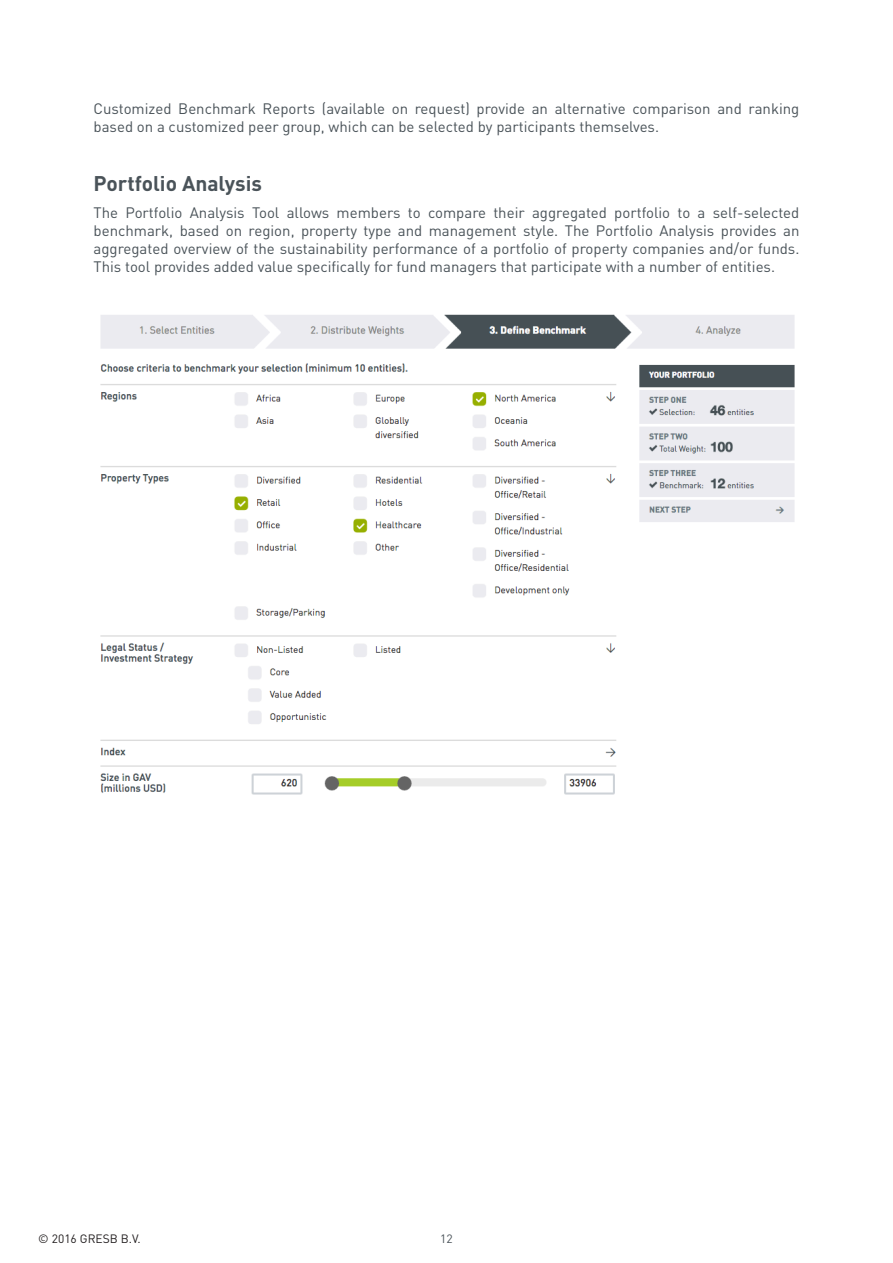
<style>
.page{position:relative;width:893px;height:1263px;background:#fff}
.page>*{position:absolute;margin:0;border:0;box-sizing:border-box;transform-origin:0 0}
.Subtitle{font:700 21px "DIN";color:#4a5359}
.Body_Text_single{font:15px/18px "DIN";color:#4a5359}
.t1{font:12px "DIN";color:#231f20}
.t2{font:12px "DIN";color:#4a5359}
</style>
<div class="page">
<img style="left:100px;top:314px;width:695px;height:481px">
<p class="Body_Text_single" style="left:94px;top:100px;width:707px">Customized Benchmark Reports (available on request) provide an alternative comparison and ranking based on a customized peer group, which can be selected by participants themselves.</p>
<p class="Subtitle" style="left:94px;top:170px;width:170px">Portfolio Analysis</p>
<p class="Body_Text_single" style="left:94px;top:203px;width:707px;text-align:justify">The Portfolio Analysis Tool allows members to compare their aggregated portfolio to a self-selected benchmark, based on region, property type and management style. The Portfolio Analysis provides an aggregated overview of the sustainability performance of a portfolio of property companies and/or funds.<br>This tool provides added value specifically for fund managers that participate with a number of entities.</p>
<p class="t1" style="left:38px;top:1232px;width:104px">© 2016 GRESB B.V.</p>
<p class="t2" style="left:440px;top:1232px;width:14px">12</p>
</div>
